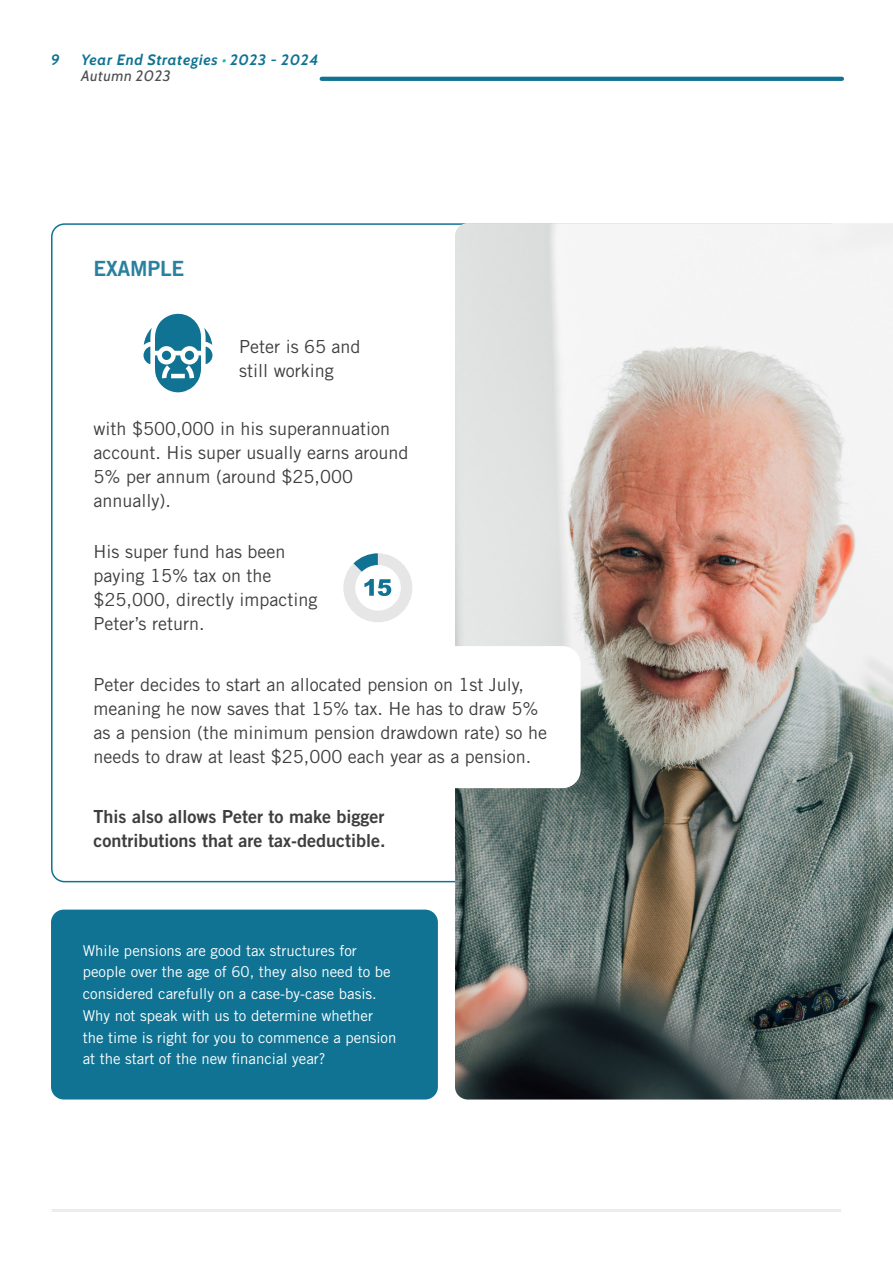
<style>
.page{position:relative;width:893px;height:1263px;background:#fff}
.page>*{position:absolute;margin:0;border:0;box-sizing:border-box;transform-origin:0 0}
.Body_Text{font:21px "Trade Gothic LT Std Bd 2";letter-spacing:-.01em;color:#28819e}
.Body_Text-2{font:18px/24px "Trade Gothic LT Std";color:#3e3e3f}
.Body_Text-3{font:18px/24px "Trade Gothic LT Std Bd 2";color:#3e3e3f}
.Body_Text-4{font:15px/21.8px "Trade Gothic LT Std";color:#fff}
.t1{font:italic 15px/15.8px "Cabin";letter-spacing:.045em;color:#107393}
.s1{color:#19bead}
.s2{color:#4b4d50}
</style>
<div class="page">
<svg style="left:322px;top:77px;width:520px;height:4px;background:#137494"></svg>
<hr style="left:52px;top:1211px;width:789px;height:1px;background:#e0e3e7">
<hr style="left:52px;top:1209px;width:789px;height:1px;background:#e0e3e7">
<img style="left:455px;top:223px;width:438px;height:876px">
<div style="left:68px;top:646px;width:513px;height:142px;background:#fff;border-radius:18px"></div>
<svg style="left:144px;top:313px;width:69px;height:79px"></svg>
<svg style="left:343px;top:553px;width:69px;height:69px"></svg>
<div style="left:51px;top:909px;width:387px;height:190px;background:#107393;border-radius:13px"></div>
<p class="t1" style="left:51px;top:51px;width:10px">9</p>
<p class="t1" style="left:81px;top:51px;width:239px">Year End Strategies <span class="s1">•</span> 2023 - 2024<br><span class="s2">Autumn 2023</span></p>
<p class="Body_Text" style="left:94px;top:255px;width:92px">EXAMPLE</p>
<p class="Body_Text-2" style="left:239px;top:334px;width:123px">Peter is 65 and still working</p>
<p class="Body_Text-2" style="left:94px;top:416px;width:316px">with $500,000 in his superannuation account. His super usually earns around<br>5% per annum (around $25,000 annually).</p>
<p class="Body_Text-2" style="left:94px;top:540px;width:225px">His super fund has been paying 15% tax on the $25,000, directly impacting<br>Peter’s return.</p>
<p class="Body_Text-2" style="left:94px;top:672px;width:455px">Peter decides to start an allocated pension on 1st July, meaning he now saves that 15% tax. He has to draw 5% as a pension (the minimum pension drawdown rate) so he needs to draw at least $25,000 each year as a pension.</p>
<p class="Body_Text-3" style="left:94px;top:805px;width:293px">This also allows Peter to make bigger contributions that are tax-deductible.</p>
<p class="Body_Text-4" style="left:83px;top:939px;width:315px">While pensions are good tax structures for people over the age of 60, they also need to be considered carefully on a case-by-case basis.<br>Why not speak with us to determine whether the time is right for you to commence a pension at the start of the new financial year?</p>
</div>
